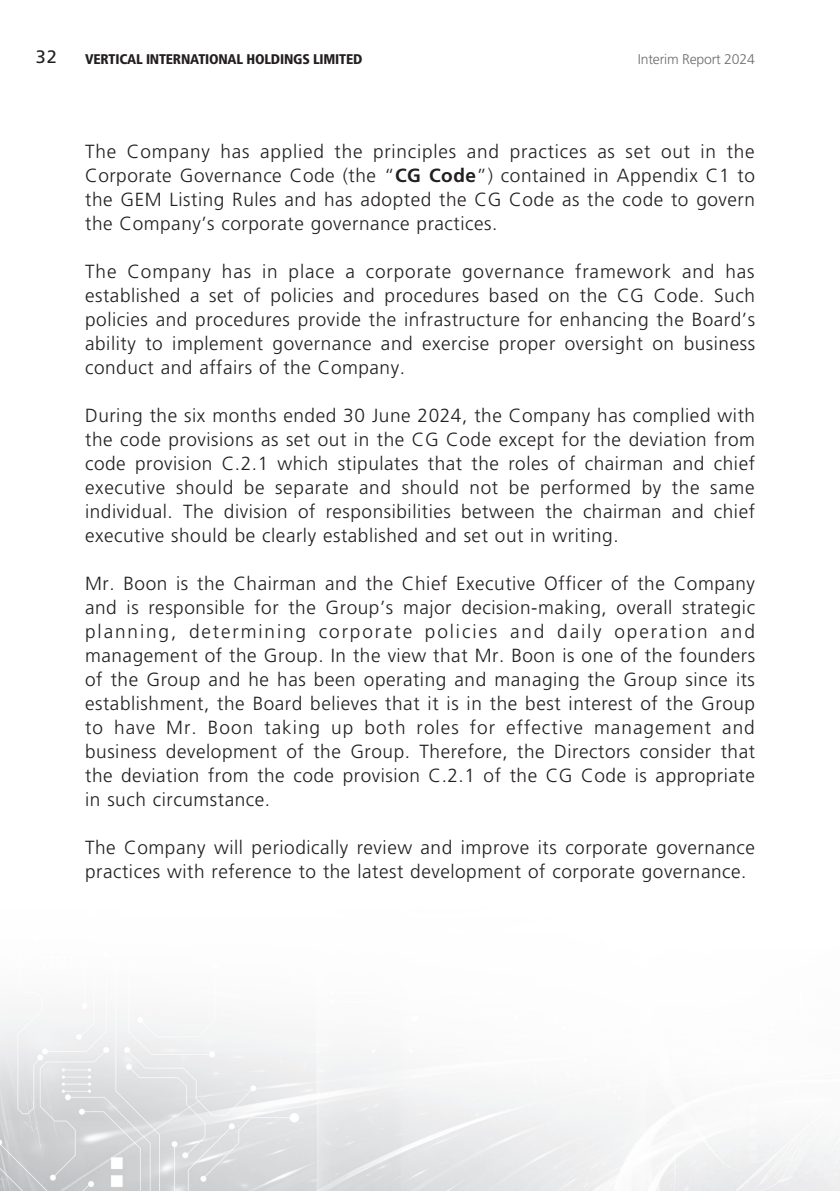
<style>
.page{position:relative;width:840px;height:1191px;background:#fff}
.page>*{position:absolute;margin:0;border:0;box-sizing:border-box;transform-origin:0 0}
.t1{font:300 19px/24px "Frutiger LT Std";letter-spacing:.03em;color:#231f20;text-align:justify}
.t2{font:18px "Frutiger LT Std";color:#231f20}
.t3{font:900 condensed 14px "Frutiger LT Std";letter-spacing:-.015em;color:#231f20}
.t4{font:300 14px "Frutiger LT Std";letter-spacing:-.015em;color:#6c6d70}
.s1{font-weight:700}
</style>
<div class="page">
<img style="left:0;top:1007px;width:839px;height:184px">
<p class="t2" style="left:36px;top:46px;width:22px">32</p>
<p class="t3" style="left:85px;top:50px;width:278px">VERTICAL INTERNATIONAL HOLDINGS LIMITED</p>
<p class="t4" style="left:637px;top:51px;width:118px">Interim Report 2024</p>
<p class="t1" style="left:85px;top:139px;width:671px">The Company has applied the principles and practices as set out in the Corporate Governance Code (the “<span class="s1">CG Code</span>”) contained in Appendix C1 to the GEM Listing Rules and has adopted the CG Code as the code to govern the Company’s corporate governance practices.</p>
<p class="t1" style="left:85px;top:259px;width:671px">The Company has in place a corporate governance framework and has established a set of policies and procedures based on the CG Code. Such policies and procedures provide the infrastructure for enhancing the Board’s ability to implement governance and exercise proper oversight on business conduct and affairs of the Company.</p>
<p class="t1" style="left:85px;top:403px;width:671px">During the six months ended 30 June 2024, the Company has complied with the code provisions as set out in the CG Code except for the deviation from code provision C.2.1 which stipulates that the roles of chairman and chief executive should be separate and should not be performed by the same individual. The division of responsibilities between the chairman and chief executive should be clearly established and set out in writing.</p>
<p class="t1" style="left:85px;top:571px;width:671px">Mr. Boon is the Chairman and the Chief Executive Officer of the Company and is responsible for the Group’s major decision-making, overall strategic planning, determining corporate policies and daily operation and management of the Group. In the view that Mr. Boon is one of the founders of the Group and he has been operating and managing the Group since its establishment, the Board believes that it is in the best interest of the Group to have Mr. Boon taking up both roles for effective management and business development of the Group. Therefore, the Directors consider that the deviation from the code provision C.2.1 of the CG Code is appropriate in such circumstance.</p>
<p class="t1" style="left:85px;top:835px;width:671px">The Company will periodically review and improve its corporate governance practices with reference to the latest development of corporate governance.</p>
</div>
